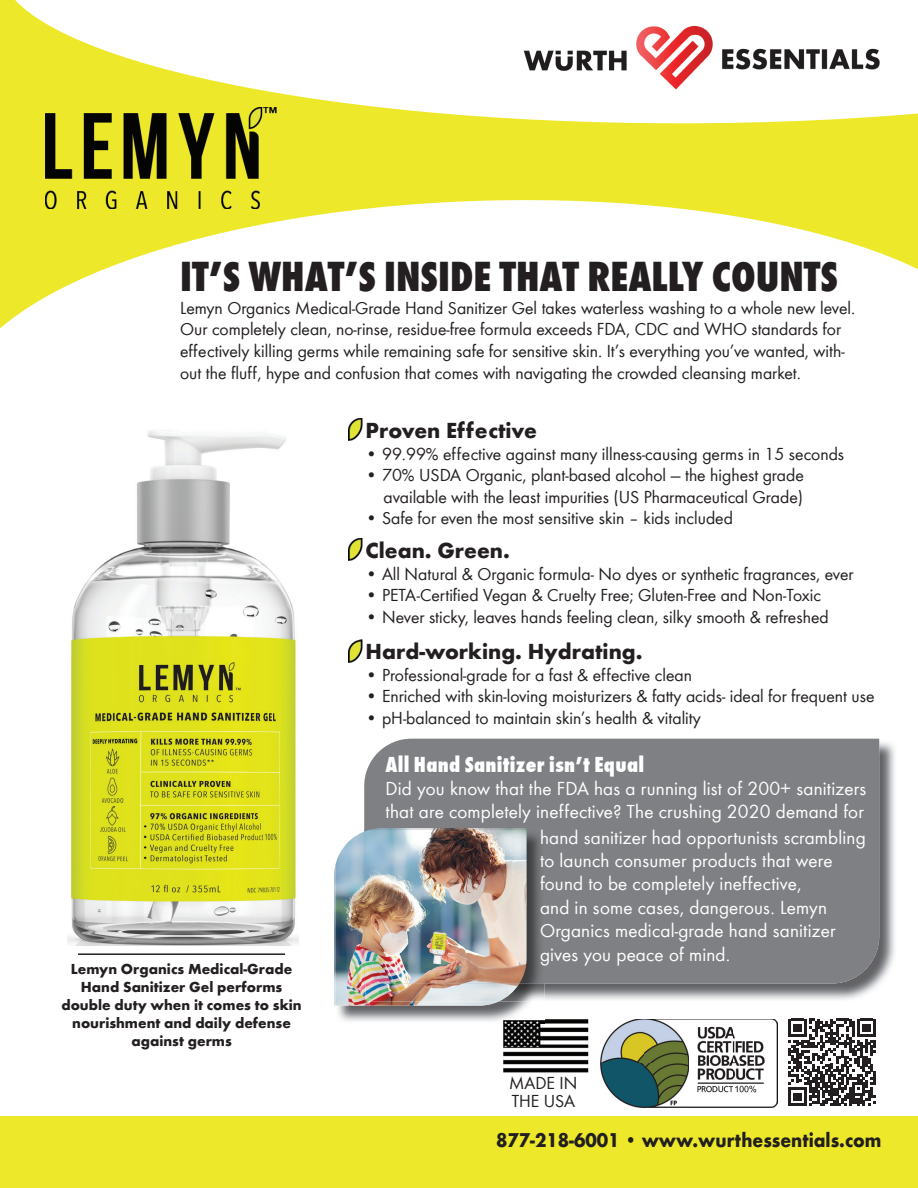
<style>
.page{position:relative;width:918px;height:1188px;background:#fff}
.page>*{position:absolute;margin:0;border:0;box-sizing:border-box;transform-origin:0 0}
.t1{font:43.5px "Wuerth Extra Bold Cond Caps";color:#231f20}
.t2{font:700 22.5px "Wuerth";color:#231f20}
.t3{font:800 condensed 22.5px "Wuerth";letter-spacing:.01em;color:#fff}
.t4{font:700 20.7px "Wuerth";color:#231f20;scale:.92 1}
.t5{font:19.5px/23.4px "Wuerth";letter-spacing:.01em;color:#fff}
.t6{font:18px/21.6px "Wuerth";color:#231f20}
.t7{font:700 15px/18px "Wuerth";color:#231f20;text-align:center}
</style>
<div class="page">
<div style="left:0;top:0;width:918px;height:446px;background:#ede92a"></div>
<svg style="left:0;top:200px;width:918px;height:246px;background:#fcfce6"></svg>
<svg style="left:15px;top:0;width:903px;height:123px;fill:#fff"></svg>
<img style="left:511px;top:22px;width:386px;height:71px">
<img style="left:45px;top:107px;width:231px;height:102px">
<img style="left:68px;top:419px;width:231px;height:527px">
<img style="left:845px;top:740px;width:50px;height:260px">
<img style="left:519px;top:983px;width:326px;height:18px">
<div style="left:364px;top:739px;width:515px;height:244px;background:#7e8083"></div>
<img style="left:338px;top:1001px;width:192px;height:20px">
<img style="left:526px;top:829px;width:19px;height:154px">
<img style="left:352px;top:831px;width:12px;height:8px">
<img style="left:371px;top:828px;width:155px;height:1px">
<img style="left:334px;top:868px;width:1px;height:138px">
<img style="left:335px;top:839px;width:146px;height:167px">
<img style="left:365px;top:983px;width:154px;height:18px">
<img style="left:364px;top:829px;width:162px;height:154px">
<div style="left:0;top:1117px;width:918px;height:71px;background:#ede92a"></div>
<svg style="left:788px;top:1019px;width:88px;height:87px"></svg>
<img style="left:601px;top:1019px;width:177px;height:88px">
<hr style="left:78px;top:953px;width:207px;height:2px;background:#231f20">
<img style="left:503px;top:1019px;width:86px;height:54px">
<img style="left:500px;top:1019px;width:45px;height:4px">
<img style="left:348px;top:538px;width:15px;height:23px">
<img style="left:345px;top:418px;width:18px;height:23px">
<img style="left:348px;top:640px;width:15px;height:23px">
<h1 class="t1" style="left:180px;top:246px;width:659px">IT’S WHAT’S INSIDE THAT REALLY COUNTS</h1>
<p class="t6" style="left:180px;top:296px;width:676px">Lemyn Organics Medical-Grade Hand Sanitizer Gel takes waterless washing to a whole new level.<br>Our completely clean, no-rinse, residue-free formula exceeds FDA, CDC and WHO standards for effectively killing germs while remaining safe for sensitive skin. It’s everything you’ve wanted, with&shy;out the fluff, hype and confusion that comes with navigating the crowded cleansing market.</p>
<p class="t2" style="left:366px;top:414px;width:173px">Proven Effective</p>
<p class="t6" style="left:366px;top:442px;width:480px">• 99.99% effective against many illness-causing germs in 15 seconds</p>
<p class="t6" style="left:366px;top:463px;width:440px;text-align:right">• 70% USDA Organic, plant-based alcohol — the highest grade available with the least impurities (US Pharmaceutical Grade)</p>
<p class="t6" style="left:366px;top:507px;width:369px">• Safe for even the most sensitive skin – kids included</p>
<p class="t2" style="left:366px;top:534px;width:146px">Clean. Green.</p>
<p class="t6" style="left:366px;top:562px;width:490px">• All Natural &amp; Organic formula- No dyes or synthetic fragrances, ever</p>
<p class="t6" style="left:366px;top:584px;width:457px">• PETA-Certified Vegan &amp; Cruelty Free; Gluten-Free and Non-Toxic</p>
<p class="t6" style="left:366px;top:605px;width:465px">• Never sticky, leaves hands feeling clean, silky smooth &amp; refreshed</p>
<p class="t2" style="left:366px;top:635px;width:279px">Hard-working. Hydrating.</p>
<p class="t6" style="left:366px;top:663px;width:328px">• Professional-grade for a fast &amp; effective clean</p>
<p class="t6" style="left:366px;top:685px;width:510px">• Enriched with skin-loving moisturizers &amp; fatty acids- ideal for frequent use</p>
<p class="t6" style="left:366px;top:706px;width:337px">• pH-balanced to maintain skin’s health &amp; vitality</p>
<p class="t7" style="left:61px;top:959px;width:242px">Lemyn Organics Medical-Grade<br>Hand Sanitizer Gel performs double duty when it comes to skin nourishment and daily defense against germs</p>
<p class="t3" style="left:386px;top:748px;width:260px">All Hand Sanitizer isn’t Equal</p>
<p class="t5" style="left:386px;top:776px;width:482px">Did you know that the FDA has a running list of 200+ sanitizers that are completely ineffective? The crushing 2020 demand for</p>
<p class="t5" style="left:540px;top:825px;width:327px">hand sanitizer had opportunists scrambling to launch consumer products that were found to be completely ineffective,<br>and in some cases, dangerous. Lemyn Organics medical-grade hand sanitizer gives you peace of mind.</p>
<p class="t6" style="left:509px;top:1073px;width:70px;line-height:18px">MADE IN<br>THE USA</p>
<p class="t4" style="left:496px;top:1125px;width:420px">877-218-6001 • www.wurthessentials.com</p>
</div>
